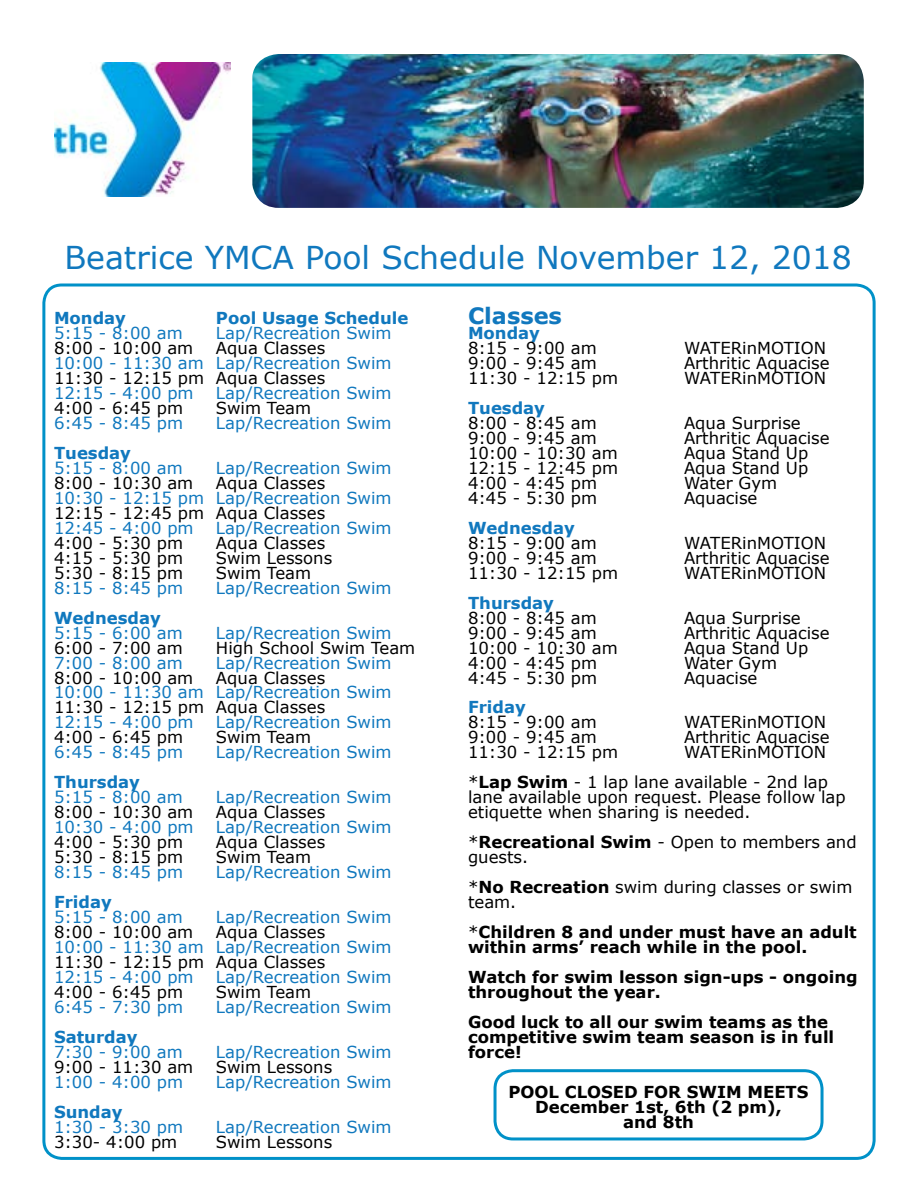
<style>
.page{position:relative;width:918px;height:1188px;background:#fff}
.page>*{position:absolute;margin:0;border:0;box-sizing:border-box;transform-origin:0 0}
.t1{font:31.5px "Verdana";color:#1078be}
.t2{font:700 22.5px "Verdana";color:#1178be}
.t3{font:16.5px/15px "Verdana";color:#000}
.t4{font:16.5px "Verdana";color:#1078be}
.t5{font:700 16.5px/15px "Verdana";color:#000}
.t6{font:700 16.5px "Verdana";color:#1078be}
.t7{font:700 16.5px "Verdana";color:#1178be}
.s1{font-weight:700}
.s2{font-weight:400}
</style>
<div class="page">
<img style="left:54px;top:62px;width:176px;height:135px">
<img style="left:252px;top:54px;width:612px;height:154px">
<div style="left:494px;top:1069px;width:330px;height:71px;border:3px solid #0091c8;border-radius:18px"></div>
<h1 class="t1" style="left:65px;top:236px;width:789px">Beatrice YMCA Pool Schedule November 12, 2018</h1>
<p class="t6" style="left:54px;top:306px;width:74px">Monday</p>
<p class="t6" style="left:216px;top:306px;width:194px">Pool Usage Schedule</p>
<p class="t4" style="left:54px;top:321px;width:130px">5:15 - 8:00 am</p>
<p class="t4" style="left:216px;top:321px;width:177px">Lap/Recreation Swim</p>
<p class="t3" style="left:54px;top:340px;width:141px">8:00 - 10:00 am</p>
<p class="t3" style="left:216px;top:340px;width:111px">Aqua Classes</p>
<p class="t4" style="left:54px;top:351px;width:339px">10:00 - 11:30 am Lap/Recreation Swim</p>
<p class="t3" style="left:54px;top:370px;width:273px">11:30 - 12:15 pm Aqua Classes</p>
<p class="t4" style="left:54px;top:381px;width:141px">12:15 - 4:00 pm</p>
<p class="t4" style="left:216px;top:381px;width:177px">Lap/Recreation Swim</p>
<p class="t3" style="left:54px;top:400px;width:131px">4:00 - 6:45 pm</p>
<p class="t3" style="left:216px;top:400px;width:97px">Swim Team</p>
<p class="t4" style="left:54px;top:411px;width:131px">6:45 - 8:45 pm</p>
<p class="t4" style="left:216px;top:411px;width:177px">Lap/Recreation Swim</p>
<p class="t6" style="left:54px;top:441px;width:79px">Tuesday</p>
<p class="t4" style="left:54px;top:456px;width:130px">5:15 - 8:00 am</p>
<p class="t4" style="left:216px;top:456px;width:177px">Lap/Recreation Swim</p>
<p class="t3" style="left:54px;top:475px;width:141px">8:00 - 10:30 am</p>
<p class="t3" style="left:216px;top:475px;width:111px">Aqua Classes</p>
<p class="t4" style="left:54px;top:486px;width:339px">10:30 - 12:15 pm Lap/Recreation Swim</p>
<p class="t3" style="left:54px;top:505px;width:273px">12:15 - 12:45 pm Aqua Classes</p>
<p class="t4" style="left:54px;top:516px;width:141px">12:45 - 4:00 pm</p>
<p class="t4" style="left:216px;top:516px;width:177px">Lap/Recreation Swim</p>
<p class="t3" style="left:54px;top:535px;width:131px">4:00 - 5:30 pm</p>
<p class="t3" style="left:216px;top:535px;width:111px">Aqua Classes</p>
<p class="t3" style="left:54px;top:550px;width:131px">4:15 - 5:30 pm</p>
<p class="t3" style="left:216px;top:550px;width:118px">Swim Lessons</p>
<p class="t3" style="left:54px;top:565px;width:131px">5:30 - 8:15 pm</p>
<p class="t3" style="left:216px;top:565px;width:97px">Swim Team</p>
<p class="t4" style="left:54px;top:576px;width:131px">8:15 - 8:45 pm</p>
<p class="t4" style="left:216px;top:576px;width:177px">Lap/Recreation Swim</p>
<p class="t6" style="left:54px;top:606px;width:108px">Wednesday</p>
<p class="t4" style="left:54px;top:621px;width:130px">5:15 - 6:00 am</p>
<p class="t4" style="left:216px;top:621px;width:177px">Lap/Recreation Swim</p>
<p class="t3" style="left:54px;top:640px;width:130px">6:00 - 7:00 am</p>
<p class="t3" style="left:216px;top:640px;width:201px">High School Swim Team</p>
<p class="t4" style="left:54px;top:651px;width:130px">7:00 - 8:00 am</p>
<p class="t4" style="left:216px;top:651px;width:177px">Lap/Recreation Swim</p>
<p class="t3" style="left:54px;top:670px;width:141px">8:00 - 10:00 am</p>
<p class="t3" style="left:216px;top:670px;width:111px">Aqua Classes</p>
<p class="t4" style="left:54px;top:681px;width:339px">10:00 - 11:30 am Lap/Recreation Swim</p>
<p class="t3" style="left:54px;top:700px;width:273px">11:30 - 12:15 pm Aqua Classes</p>
<p class="t4" style="left:54px;top:711px;width:141px">12:15 - 4:00 pm</p>
<p class="t4" style="left:216px;top:711px;width:177px">Lap/Recreation Swim</p>
<p class="t3" style="left:54px;top:730px;width:131px">4:00 - 6:45 pm</p>
<p class="t3" style="left:216px;top:730px;width:97px">Swim Team</p>
<p class="t4" style="left:54px;top:741px;width:131px">6:45 - 8:45 pm</p>
<p class="t4" style="left:216px;top:741px;width:177px">Lap/Recreation Swim</p>
<p class="t6" style="left:54px;top:771px;width:88px">Thursday</p>
<p class="t4" style="left:54px;top:786px;width:130px">5:15 - 8:00 am</p>
<p class="t4" style="left:216px;top:786px;width:177px">Lap/Recreation Swim</p>
<p class="t3" style="left:54px;top:805px;width:141px">8:00 - 10:30 am</p>
<p class="t3" style="left:216px;top:805px;width:111px">Aqua Classes</p>
<p class="t4" style="left:54px;top:816px;width:141px">10:30 - 4:00 pm</p>
<p class="t4" style="left:216px;top:816px;width:177px">Lap/Recreation Swim</p>
<p class="t3" style="left:54px;top:835px;width:131px">4:00 - 5:30 pm</p>
<p class="t3" style="left:216px;top:835px;width:111px">Aqua Classes</p>
<p class="t3" style="left:54px;top:850px;width:131px">5:30 - 8:15 pm</p>
<p class="t3" style="left:216px;top:850px;width:97px">Swim Team</p>
<p class="t4" style="left:54px;top:861px;width:131px">8:15 - 8:45 pm</p>
<p class="t4" style="left:216px;top:861px;width:177px">Lap/Recreation Swim</p>
<p class="t6" style="left:54px;top:891px;width:59px">Friday</p>
<p class="t4" style="left:54px;top:906px;width:130px">5:15 - 8:00 am</p>
<p class="t4" style="left:216px;top:906px;width:177px">Lap/Recreation Swim</p>
<p class="t3" style="left:54px;top:925px;width:141px">8:00 - 10:00 am</p>
<p class="t3" style="left:216px;top:925px;width:111px">Aqua Classes</p>
<p class="t4" style="left:54px;top:936px;width:339px">10:00 - 11:30 am Lap/Recreation Swim</p>
<p class="t3" style="left:54px;top:955px;width:273px">11:30 - 12:15 pm Aqua Classes</p>
<p class="t4" style="left:54px;top:966px;width:141px">12:15 - 4:00 pm</p>
<p class="t4" style="left:216px;top:966px;width:177px">Lap/Recreation Swim</p>
<p class="t3" style="left:54px;top:985px;width:131px">4:00 - 6:45 pm</p>
<p class="t3" style="left:216px;top:985px;width:97px">Swim Team</p>
<p class="t4" style="left:54px;top:996px;width:131px">6:45 - 7:30 pm</p>
<p class="t4" style="left:216px;top:996px;width:177px">Lap/Recreation Swim</p>
<p class="t6" style="left:54px;top:1026px;width:85px">Saturday</p>
<p class="t4" style="left:54px;top:1041px;width:130px">7:30 - 9:00 am</p>
<p class="t4" style="left:216px;top:1041px;width:177px">Lap/Recreation Swim</p>
<p class="t3" style="left:54px;top:1060px;width:141px">9:00 - 11:30 am</p>
<p class="t3" style="left:216px;top:1060px;width:118px">Swim Lessons</p>
<p class="t4" style="left:54px;top:1071px;width:131px">1:00 - 4:00 pm</p>
<p class="t4" style="left:216px;top:1071px;width:177px">Lap/Recreation Swim</p>
<p class="t6" style="left:54px;top:1101px;width:70px">Sunday</p>
<p class="t4" style="left:54px;top:1116px;width:131px">1:30 - 3:30 pm</p>
<p class="t4" style="left:216px;top:1116px;width:177px">Lap/Recreation Swim</p>
<p class="t3" style="left:54px;top:1135px;width:125px">3:30- 4:00 pm</p>
<p class="t3" style="left:216px;top:1135px;width:118px">Swim Lessons</p>
<h2 class="t2" style="left:468px;top:299px;width:95px">Classes</h2>
<p class="t7" style="left:468px;top:321px;width:74px">Monday</p>
<p class="t3" style="left:468px;top:340px;width:130px">8:15 - 9:00 am</p>
<p class="t3" style="left:684px;top:340px;width:144px">WATERinMOTION</p>
<p class="t3" style="left:468px;top:355px;width:130px">9:00 - 9:45 am</p>
<p class="t3" style="left:684px;top:355px;width:147px">Arthritic Aquacise</p>
<p class="t3" style="left:468px;top:370px;width:152px">11:30 - 12:15 pm</p>
<p class="t3" style="left:684px;top:370px;width:144px">WATERinMOTION</p>
<p class="t7" style="left:468px;top:396px;width:79px">Tuesday</p>
<p class="t3" style="left:468px;top:415px;width:130px">8:00 - 8:45 am</p>
<p class="t3" style="left:684px;top:415px;width:118px">Aqua Surprise</p>
<p class="t3" style="left:468px;top:430px;width:130px">9:00 - 9:45 am</p>
<p class="t3" style="left:684px;top:430px;width:147px">Arthritic Aquacise</p>
<p class="t3" style="left:468px;top:445px;width:151px">10:00 - 10:30 am</p>
<p class="t3" style="left:684px;top:445px;width:126px">Aqua Stand Up</p>
<p class="t3" style="left:468px;top:460px;width:152px">12:15 - 12:45 pm<br>4:00 - 4:45 pm</p>
<p class="t3" style="left:684px;top:475px;width:95px">Water Gym</p>
<p class="t3" style="left:468px;top:490px;width:131px">4:45 - 5:30 pm</p>
<p class="t3" style="left:684px;top:490px;width:75px">Aquacise</p>
<p class="t7" style="left:468px;top:516px;width:108px">Wednesday</p>
<p class="t3" style="left:468px;top:535px;width:130px">8:15 - 9:00 am</p>
<p class="t3" style="left:684px;top:535px;width:144px">WATERinMOTION</p>
<p class="t3" style="left:468px;top:550px;width:130px">9:00 - 9:45 am</p>
<p class="t3" style="left:684px;top:550px;width:147px">Arthritic Aquacise</p>
<p class="t3" style="left:468px;top:565px;width:152px">11:30 - 12:15 pm</p>
<p class="t3" style="left:684px;top:565px;width:144px">WATERinMOTION</p>
<p class="t7" style="left:468px;top:591px;width:88px">Thursday</p>
<p class="t3" style="left:468px;top:610px;width:130px">8:00 - 8:45 am</p>
<p class="t3" style="left:684px;top:610px;width:118px">Aqua Surprise</p>
<p class="t3" style="left:468px;top:625px;width:130px">9:00 - 9:45 am</p>
<p class="t3" style="left:684px;top:625px;width:147px">Arthritic Aquacise</p>
<p class="t3" style="left:468px;top:640px;width:151px">10:00 - 10:30 am</p>
<p class="t3" style="left:684px;top:640px;width:126px">Aqua Stand Up</p>
<p class="t3" style="left:468px;top:655px;width:131px">4:00 - 4:45 pm</p>
<p class="t3" style="left:684px;top:655px;width:95px">Water Gym</p>
<p class="t3" style="left:468px;top:670px;width:131px">4:45 - 5:30 pm</p>
<p class="t3" style="left:684px;top:670px;width:75px">Aquacise</p>
<p class="t7" style="left:468px;top:696px;width:59px">Friday</p>
<p class="t3" style="left:468px;top:715px;width:130px">8:15 - 9:00 am</p>
<p class="t3" style="left:684px;top:715px;width:144px">WATERinMOTION</p>
<p class="t3" style="left:468px;top:730px;width:130px">9:00 - 9:45 am</p>
<p class="t3" style="left:684px;top:730px;width:147px">Arthritic Aquacise</p>
<p class="t3" style="left:468px;top:745px;width:152px">11:30 - 12:15 pm</p>
<p class="t3" style="left:468px;top:737px;width:362px;line-height:30px;text-align:right">WATERinMOTION<br>*<span class="s1">Lap Swim</span> - 1 lap lane available - 2nd lap</p>
<p class="t3" style="left:468px;top:790px;width:379px">lane available upon request. Please follow lap etiquette when sharing is needed.</p>
<p class="t3" style="left:468px;top:835px;width:390px">*<span class="s1">Recreational Swim</span> - Open to members and guests.</p>
<p class="t3" style="left:468px;top:880px;width:386px">*<span class="s1">No Recreation</span> swim during classes or swim team.</p>
<p class="t5" style="left:468px;top:925px;width:390px"><span class="s2">*</span>Children 8 and under must have an adult within arms’ reach while in the pool.</p>
<p class="t5" style="left:468px;top:970px;width:391px">Watch for swim lesson sign-ups - ongoing throughout the year.</p>
<p class="t5" style="left:468px;top:1015px;width:368px">Good luck to all our swim teams as the competitive swim team season is in full force!</p>
<p class="t5" style="left:508px;top:1084px;width:302px;text-align:center">POOL CLOSED FOR SWIM MEETS<br>December 1st, 6th (2 pm),<br>and 8th</p>
</div>
